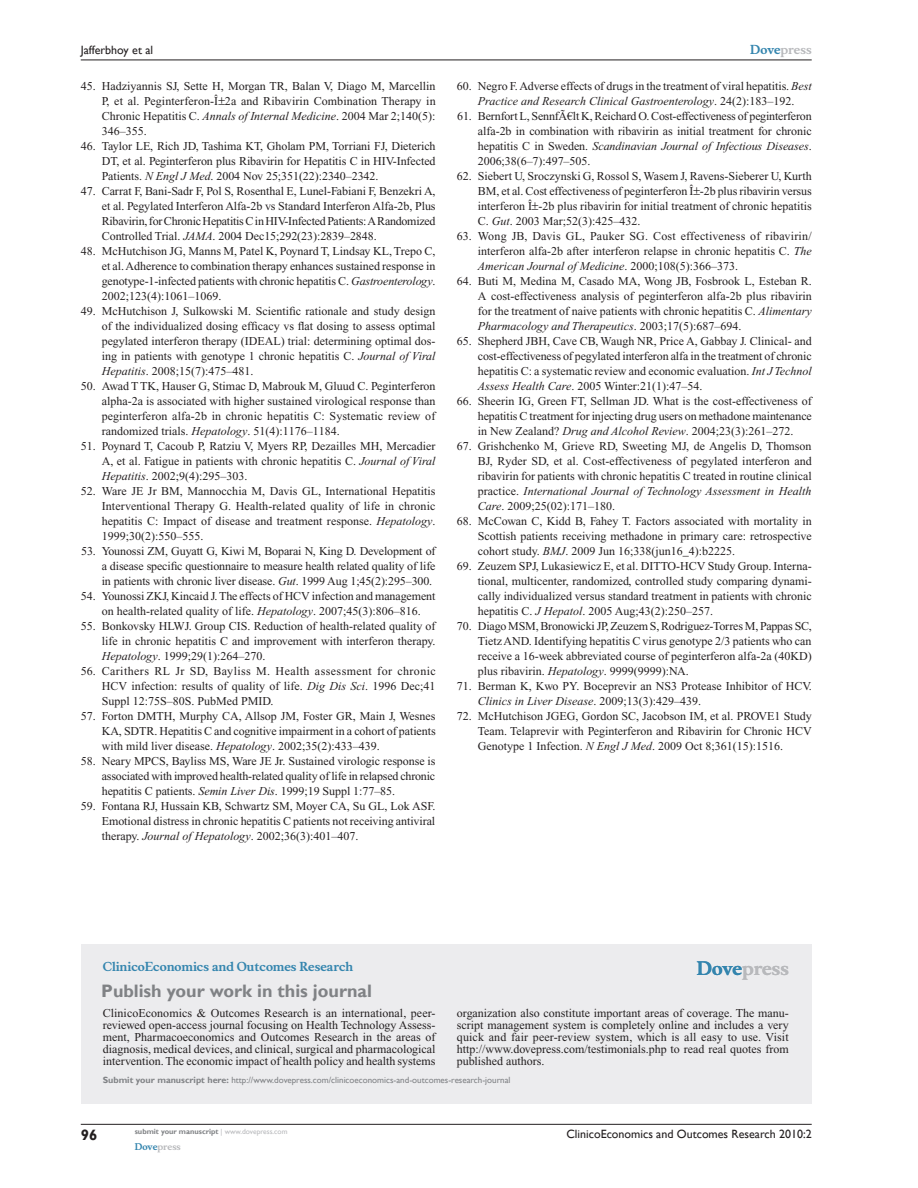
<style>
.page{position:relative;width:918px;height:1188px;background:#fff}
.page>*{position:absolute;margin:0;border:0;box-sizing:border-box;transform-origin:0 0}
.t1{font:700 18px "Gill Sans";color:#808285}
.t2{font:700 18px "Musee";color:#b8b9bc}
.t3{font:700 15px "Gill Sans";color:#231f20}
.t4{font:12px/15px "Times New Roman";color:#231f20;text-align:justify}
.t5{font:12px "Gill Sans";color:#231f20}
.t6{font:700 12px "Musee";color:#3485ae}
.t7{font:700 12px "Musee";color:#b8b9bc}
.t8{font:9px "Gill Sans";color:#808285}
.t9{font:700 9px "Musee";color:#b8b9bc}
.t10{font:700 7.5px "Gill Sans";color:#808285}
.s1{font-style:italic}
.s2{color:#3485ae}
.s3{font-weight:700}
.s4{font-weight:400;color:#b8b9bc}
</style>
<div class="page">
<div style="left:81px;top:944px;width:731px;height:159px;background:#ececee"></div>
<hr style="left:81px;top:1124px;width:731px;height:1px;background:#231f20">
<hr style="left:81px;top:60px;width:731px;height:1px;background:#231f20">
<p class="t5" style="left:81px;top:43px;width:74px">Jafferbhoy et al</p>
<p class="t4" style="left:102px;top:79px;width:335px;text-indent:-21px">45. Hadziyannis SJ, Sette H, Morgan TR, Balan V, Diago M, Marcellin P, et al. Peginterferon-Î 2a and Ribavirin Combination Therapy in Chronic Hepatitis C. <span class="s1">Annals of Internal Medicine</span>. 2004 Mar 2;140(5):<br>346–355.</p>
<p class="t4" style="left:102px;top:139px;width:335px;text-indent:-21px">46. Taylor LE, Rich JD, Tashima KT, Gholam PM, Torriani FJ, Dieterich DT, et al. Peginterferon plus Ribavirin for Hepatitis C in HIV-Infected Patients. <span class="s1">N Engl J Med</span>. 2004 Nov 25;351(22):2340–2342.</p>
<p class="t4" style="left:102px;top:184px;width:335px;text-indent:-21px">47. Carrat F, Bani-Sadr F, Pol S, Rosenthal E, Lunel-Fabiani F, Benzekri A, et al. Pegylated Interferon Alfa-2b vs Standard Interferon Alfa-2b, Plus Ribavirin, for Chronic Hepatitis C in HIV-Infected Patients: A Randomized Controlled Trial. <span class="s1">JAMA</span>. 2004 Dec15;292(23):2839–2848.</p>
<p class="t4" style="left:102px;top:244px;width:335px;text-indent:-21px">48. McHutchison JG, Manns M, Patel K, Poynard T, Lindsay KL, Trepo C, et al. Adherence to combination therapy enhances sustained response in genotype-1-infected patients with chronic hepatitis C. <span class="s1">Gastroenterology</span>.<br>2002;123(4):1061–1069.</p>
<p class="t4" style="left:102px;top:304px;width:335px;text-indent:-21px">49. McHutchison J, Sulkowski M. Scientific rationale and study design of the individualized dosing efficacy vs flat dosing to assess optimal pegylated interferon therapy (IDEAL) trial: determining optimal dos&shy;ing in patients with genotype 1 chronic hepatitis C. <span class="s1">Journal of Viral Hepatitis</span>. 2008;15(7):475–481.</p>
<p class="t4" style="left:102px;top:379px;width:335px;text-indent:-21px">50. Awad T TK, Hauser G, Stimac D, Mabrouk M, Gluud C. Peginterferon alpha-2a is associated with higher sustained virological response than peginterferon alfa-2b in chronic hepatitis C: Systematic review of randomized trials. <span class="s1">Hepatology</span>. 51(4):1176–1184.</p>
<p class="t4" style="left:102px;top:439px;width:335px;text-indent:-21px">51. Poynard T, Cacoub P, Ratziu V, Myers RP, Dezailles MH, Mercadier A, et al. Fatigue in patients with chronic hepatitis C. <span class="s1">Journal of Viral Hepatitis</span>. 2002;9(4):295–303.</p>
<p class="t4" style="left:102px;top:484px;width:335px;text-indent:-21px">52. Ware JE Jr BM, Mannocchia M, Davis GL, International Hepatitis Interventional Therapy G. Health-related quality of life in chronic hepatitis C: Impact of disease and treatment response. <span class="s1">Hepatology</span>.<br>1999;30(2):550–555.</p>
<p class="t4" style="left:102px;top:544px;width:335px;text-indent:-21px">53. Younossi ZM, Guyatt G, Kiwi M, Boparai N, King D. Development of a disease specific questionnaire to measure health related quality of life in patients with chronic liver disease. <span class="s1">Gut</span>. 1999 Aug 1;45(2):295–300.</p>
<p class="t4" style="left:81px;top:589px;width:356px;text-align:center">54. Younossi ZKJ, Kincaid J. The effects of HCV infection and management on health-related quality of life. <span class="s1">Hepatology</span>. 2007;45(3):806–816.</p>
<p class="t4" style="left:102px;top:619px;width:335px;text-indent:-21px">55. Bonkovsky HLWJ. Group CIS. Reduction of health-related quality of life in chronic hepatitis C and improvement with interferon therapy.<br><span class="s1">Hepatology</span>. 1999;29(1):264–270.</p>
<p class="t4" style="left:102px;top:664px;width:336px;text-indent:-21px">56. Carithers RL Jr SD, Bayliss M. Health assessment for chronic HCV infection: results of quality of life. <span class="s1">Dig Dis Sci</span>. 1996 Dec;41<br>Suppl 12:75S–80S. PubMed PMID.</p>
<p class="t4" style="left:102px;top:709px;width:335px;text-indent:-21px">57. Forton DMTH, Murphy CA, Allsop JM, Foster GR, Main J, Wesnes KA, SDTR. Hepatitis C and cognitive impairment in a cohort of patients with mild liver disease. <span class="s1">Hepatology</span>. 2002;35(2):433–439.</p>
<p class="t4" style="left:102px;top:754px;width:335px;text-indent:-21px">58. Neary MPCS, Bayliss MS, Ware JE Jr. Sustained virologic response is associated with improved health-related quality of life in relapsed chronic hepatitis C patients. <span class="s1">Semin Liver Dis</span>. 1999;19 Suppl 1:77–85.</p>
<p class="t4" style="left:102px;top:799px;width:335px;text-indent:-21px">59. Fontana RJ, Hussain KB, Schwartz SM, Moyer CA, Su GL, Lok ASF.<br>Emotional distress in chronic hepatitis C patients not receiving antiviral therapy. <span class="s1">Journal of Hepatology</span>. 2002;36(3):401–407.</p>
<p class="t7" style="left:750px;top:43px;width:63px"><span class="s2">Dove</span>press</p>
<p class="t4" style="left:457px;top:79px;width:356px;text-align:center">60. Negro F. Adverse effects of drugs in the treatment of viral hepatitis. <span class="s1">Best<br>Practice and Research Clinical Gastroenterology</span>. 24(2):183–192.</p>
<p class="t4" style="left:478px;top:109px;width:335px;text-indent:-21px">61. Bernfort L, SennfÃ¤lt K, Reichard O. Cost-effectiveness of peginterferon alfa-2b in combination with ribavirin as initial treatment for chronic hepatitis C in Sweden. <span class="s1">Scandinavian Journal of Infectious Diseases</span>.<br>2006;38(6–7):497–505.</p>
<p class="t4" style="left:478px;top:169px;width:335px;text-indent:-21px">62. Siebert U, Sroczynski G, Rossol S, Wasem J, Ravens-Sieberer U, Kurth BM, et al. Cost effectiveness of peginterferon Î -2b plus ribavirin versus interferon Î -2b plus ribavirin for initial treatment of chronic hepatitis C. <span class="s1">Gut</span>. 2003 Mar;52(3):425–432.</p>
<p class="t4" style="left:478px;top:229px;width:335px;text-indent:-21px">63. Wong JB, Davis GL, Pauker SG. Cost effectiveness of ribavirin/ interferon alfa-2b after interferon relapse in chronic hepatitis C. <span class="s1">The American Journal of Medicine</span>. 2000;108(5):366–373.</p>
<p class="t4" style="left:478px;top:274px;width:336px;text-indent:-21px">64. Buti M, Medina M, Casado MA, Wong JB, Fosbrook L, Esteban R.<br>A cost-effectiveness analysis of peginterferon alfa-2b plus ribavirin for the treatment of naive patients with chronic hepatitis C. <span class="s1">Alimentary Pharmacology and Therapeutics</span>. 2003;17(5):687–694.</p>
<p class="t4" style="left:478px;top:334px;width:335px;text-indent:-21px">65. Shepherd JBH, Cave CB, Waugh NR, Price A, Gabbay J. Clinical- and cost-effectiveness of pegylated interferon alfa in the treatment of chronic hepatitis C: a systematic review and economic evaluation. <span class="s1">Int J Technol Assess Health Care</span>. 2005 Winter:21(1):47–54.</p>
<p class="t4" style="left:478px;top:394px;width:335px;text-indent:-21px">66. Sheerin IG, Green FT, Sellman JD. What is the cost-effectiveness of hepatitis C treatment for injecting drug users on methadone maintenance in New Zealand? <span class="s1">Drug and Alcohol Review</span>. 2004;23(3):261–272.</p>
<p class="t4" style="left:478px;top:439px;width:336px;text-indent:-21px">67. Grishchenko M, Grieve RD, Sweeting MJ, de Angelis D, Thomson BJ, Ryder SD, et al. Cost-effectiveness of pegylated interferon and ribavirin for patients with chronic hepatitis C treated in routine clinical practice. <span class="s1">International Journal of Technology Assessment in Health Care</span>. 2009;25(02):171–180.</p>
<p class="t4" style="left:478px;top:514px;width:335px;text-indent:-21px">68. McCowan C, Kidd B, Fahey T. Factors associated with mortality in Scottish patients receiving methadone in primary care: retrospective cohort study. <span class="s1">BMJ</span>. 2009 Jun 16;338(jun16_4):b2225.</p>
<p class="t4" style="left:478px;top:559px;width:335px;text-indent:-21px">69. Zeuzem SPJ, Lukasiewicz E, et al. DITTO-HCV Study Group. Interna&shy;tional, multicenter, randomized, controlled study comparing dynami&shy;cally individualized versus standard treatment in patients with chronic hepatitis C. <span class="s1">J Hepatol</span>. 2005 Aug;43(2):250–257.</p>
<p class="t4" style="left:478px;top:619px;width:336px;text-indent:-21px">70. Diago MSM, Bronowicki JP, Zeuzem S, Rodriguez-Torres M, Pappas SC, Tietz AND. Identifying hepatitis C virus genotype 2/3 patients who can receive a 16-week abbreviated course of peginterferon alfa-2a (40KD) plus ribavirin. <span class="s1">Hepatology</span>. 9999(9999):NA.</p>
<p class="t4" style="left:478px;top:679px;width:335px;text-indent:-21px">71. Berman K, Kwo PY. Boceprevir an NS3 Protease Inhibitor of HCV.<br><span class="s1">Clinics in Liver Disease</span>. 2009;13(3):429–439.</p>
<p class="t4" style="left:478px;top:709px;width:335px;text-indent:-21px">72. McHutchison JGEG, Gordon SC, Jacobson IM, et al. PROVE1 Study Team. Telaprevir with Peginterferon and Ribavirin for Chronic HCV Genotype 1 Infection. <span class="s1">N Engl J Med</span>. 2009 Oct 8;361(15):1516.</p>
<p class="t6" style="left:103px;top:959px;width:252px">ClinicoEconomics and Outcomes Research</p>
<h1 class="t1" style="left:101px;top:980px;width:272px">Publish your work in this journal</h1>
<h1 class="t2" style="left:697px;top:958px;width:94px"><span class="s2">Dove</span>press</h1>
<p class="t4" style="left:103px;top:1007px;width:334px;line-height:12px">ClinicoEconomics &amp; Outcomes Research is an international, peer&shy;reviewed open-access journal focusing on Health Technology Assess&shy;ment, Pharmacoeconomics and Outcomes Research in the areas of diagnosis, medical devices, and clinical, surgical and pharmacological intervention. The economic impact of health policy and health systems</p>
<p class="t4" style="left:457px;top:1007px;width:333px;line-height:12px">organization also constitute important areas of coverage. The manu&shy;script management system is completely online and includes a very quick and fair peer-review system, which is all easy to use. Visit http://www.dovepress.com/testimonials.php to read real quotes from published authors.</p>
<p class="t8" style="left:103px;top:1075px;width:409px"><span class="s3">Submit your manuscript here:</span> http://www.dovepress.com/clinicoeconomics-and-outcomes-research-journal</p>
<p class="t3" style="left:81px;top:1126px;width:18px">96</p>
<p class="t10" style="left:135px;top:1127px;width:154px">submit your manuscript <span class="s4">| www.dovepress.com</span></p>
<p class="t9" style="left:135px;top:1141px;width:48px"><span class="s2">Dove</span>press</p>
<p class="t5" style="left:566px;top:1127px;width:247px">ClinicoEconomics and Outcomes Research 2010:2</p>
</div>
